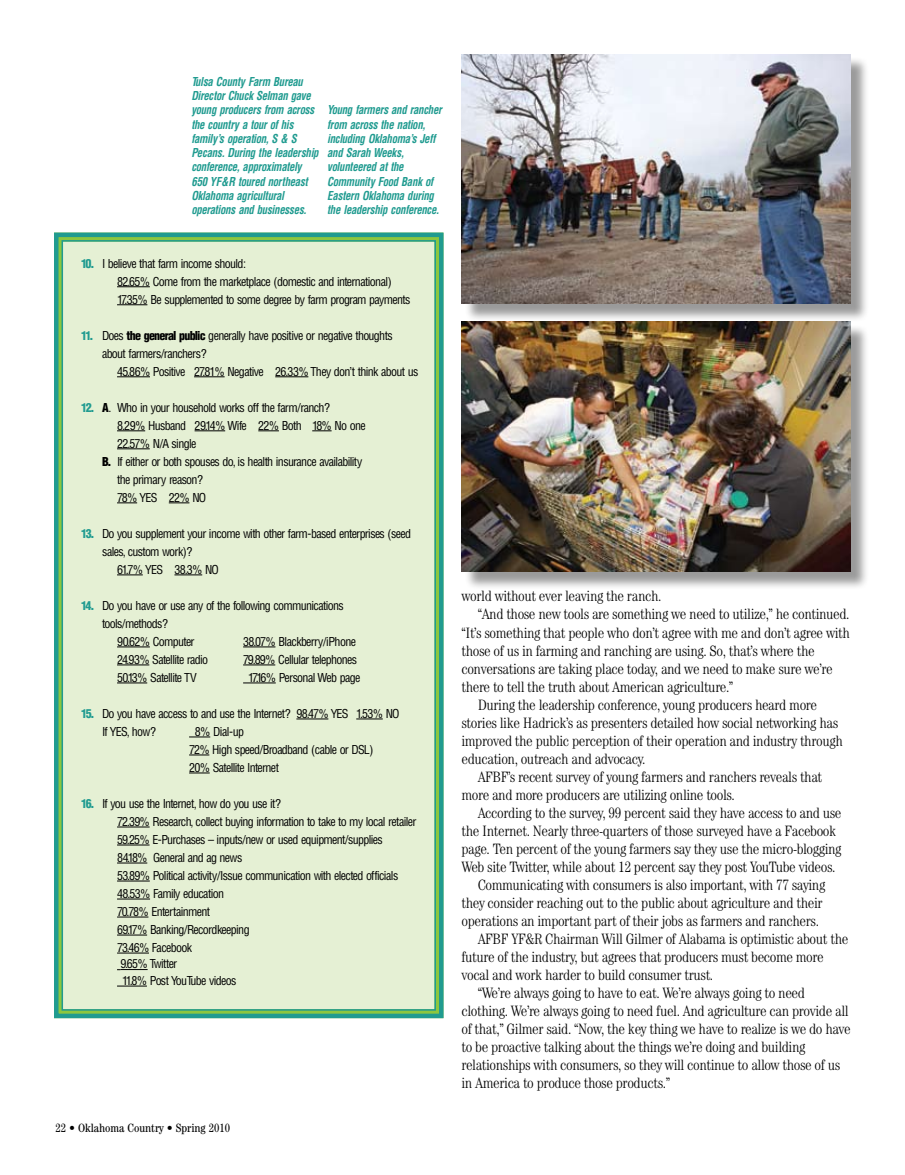
<style>
.page{position:relative;width:905px;height:1175px;background:#fff}
.page>*{position:absolute;margin:0;border:0;box-sizing:border-box;transform-origin:0 0}
.t1{font:300 condensed 15px "Century";letter-spacing:-.03em;color:#000}
.t2{font:condensed 12px/18px "Helvetica";letter-spacing:-.055em;color:#000}
.t3{font:italic 700 condensed 12px/14.2px "Helvetica";letter-spacing:-.03em;color:#209b90;scale:.9 1}
.t4{font:condensed 12px "Century";color:#000}
.s1{font-weight:900;color:#209b90}
.s2{font-weight:900}
</style>
<div class="page">
<div style="left:54px;top:232px;width:390px;height:787px;background:#e5f0d4"></div>
<div style="left:61px;top:240px;width:375px;height:770px;border:2px solid #209b90"></div>
<hr style="left:117px;top:286px;width:33px;height:1px;background:#000">
<hr style="left:117px;top:304px;width:30px;height:1px;background:#000">
<hr style="left:117px;top:376px;width:33px;height:1px;background:#000">
<hr style="left:194px;top:376px;width:30px;height:1px;background:#000">
<hr style="left:275px;top:376px;width:33px;height:1px;background:#000">
<svg style="left:117px;top:430px;width:28px;height:1px"></svg>
<hr style="left:194px;top:430px;width:31px;height:1px;background:#000">
<svg style="left:258px;top:430px;width:21px;height:1px"></svg>
<svg style="left:312px;top:430px;width:19px;height:1px"></svg>
<hr style="left:117px;top:448px;width:33px;height:1px;background:#000">
<svg style="left:117px;top:502px;width:20px;height:1px"></svg>
<svg style="left:169px;top:502px;width:20px;height:1px"></svg>
<svg style="left:117px;top:574px;width:26px;height:1px"></svg>
<svg style="left:174px;top:574px;width:28px;height:1px"></svg>
<hr style="left:117px;top:646px;width:33px;height:1px;background:#000">
<hr style="left:243px;top:646px;width:32px;height:1px;background:#000">
<hr style="left:117px;top:664px;width:32px;height:1px;background:#000">
<hr style="left:243px;top:664px;width:32px;height:1px;background:#000">
<hr style="left:117px;top:682px;width:30px;height:1px;background:#000">
<hr style="left:243px;top:682px;width:33px;height:1px;background:#000">
<hr style="left:296px;top:718px;width:32px;height:1px;background:#000">
<svg style="left:356px;top:718px;width:27px;height:1px"></svg>
<svg style="left:189px;top:736px;width:21px;height:1px"></svg>
<svg style="left:189px;top:754px;width:20px;height:1px"></svg>
<svg style="left:189px;top:772px;width:21px;height:1px"></svg>
<hr style="left:117px;top:826px;width:33px;height:1px;background:#000">
<hr style="left:117px;top:844px;width:33px;height:1px;background:#000">
<hr style="left:117px;top:862px;width:30px;height:1px;background:#000">
<hr style="left:117px;top:880px;width:33px;height:1px;background:#000">
<hr style="left:117px;top:898px;width:33px;height:1px;background:#000">
<hr style="left:117px;top:916px;width:31px;height:1px;background:#000">
<hr style="left:117px;top:934px;width:30px;height:1px;background:#000">
<hr style="left:117px;top:952px;width:32px;height:1px;background:#000">
<svg style="left:117px;top:969px;width:31px;height:1px"></svg>
<hr style="left:117px;top:985px;width:30px;height:1px;background:#000">
<div style="left:464px;top:56px;width:405px;height:266px;background:#000;opacity:.4"></div>
<img style="left:461px;top:54px;width:390px;height:250px">
<div style="left:464px;top:324px;width:405px;height:266px;background:#000;opacity:.4"></div>
<img style="left:461px;top:322px;width:389px;height:249px">
<p class="t3" style="left:191px;top:74px;width:143px">Tulsa County Farm Bureau<br>Director Chuck Selman gave young producers from across the country a tour of his family’s operation, S &amp; S<br>Pecans. During the leadership conference, approximately<br>650 YF&amp;R toured northeast<br>Oklahoma agricultural operations and businesses.</p>
<p class="t3" style="left:327px;top:103px;width:129px">Young farmers and rancher from across the nation, including Oklahoma’s Jeff and Sarah Weeks, volunteered at the<br>Community Food Bank of<br>Eastern Oklahoma during the leadership conference.</p>
<p class="t2" style="left:117px;top:254px;width:295px;text-indent:-36px"><span class="s1">10.</span> I believe that farm income should:<br>82.65% Come from the marketplace (domestic and international)<br>17.35% Be supplemented to some degree by farm program payments</p>
<p class="t2" style="left:102px;top:326px;width:292px;text-indent:-21px"><span class="s1">11.</span> Does <span class="s2">the general public</span> generally have positive or negative thoughts about farmers/ranchers?</p>
<p class="t2" style="left:117px;top:362px;width:303px">45.86% Positive 27.81% Negative 26.33% They don’t think about us</p>
<p class="t2" style="left:81px;top:398px;width:251px"><span class="s1">12.</span> <span class="s2">A</span>. Who in your household works off the farm/ranch?</p>
<p class="t2" style="left:117px;top:416px;width:250px">8.29% Husband 29.14% Wife 22% Both 18% No one</p>
<p class="t2" style="left:117px;top:434px;width:81px">22.57% N/A single</p>
<p class="t2" style="left:102px;top:452px;width:262px"><span class="s2">B.</span> If either or both spouses do, is health insurance availability</p>
<p class="t2" style="left:117px;top:470px;width:88px">the primary reason?</p>
<p class="t2" style="left:117px;top:488px;width:91px">78% YES 22% NO</p>
<p class="t2" style="left:81px;top:524px;width:331px"><span class="s1">13.</span> Do you supplement your income with other farm-based enterprises (seed</p>
<p class="t2" style="left:102px;top:542px;width:92px">sales, custom work)?</p>
<p class="t2" style="left:117px;top:560px;width:103px">61.7% YES 38.3% NO</p>
<p class="t2" style="left:81px;top:596px;width:264px"><span class="s1">14.</span> Do you have or use any of the following communications</p>
<p class="t2" style="left:102px;top:614px;width:68px">tools/methods?</p>
<p class="t2" style="left:117px;top:632px;width:79px">90.62% Computer</p>
<p class="t2" style="left:243px;top:632px;width:114px">38.07% Blackberry/iPhone</p>
<p class="t2" style="left:117px;top:650px;width:93px">24.93% Satellite radio</p>
<p class="t2" style="left:243px;top:650px;width:115px">79.89% Cellular telephones</p>
<p class="t2" style="left:117px;top:668px;width:81px">50.13% Satellite TV</p>
<p class="t2" style="left:248px;top:668px;width:114px">17.16% Personal Web page</p>
<p class="t2" style="left:102px;top:704px;width:299px;text-indent:-21px"><span class="s1">15.</span> Do you have access to and use the Internet? 98.47% YES 1.53% NO<br>If YES, how?</p>
<p class="t2" style="left:189px;top:722px;width:186px;text-indent:6px">8% Dial-up<br>72% High speed/Broadband (cable or DSL)<br>20% Satellite Internet</p>
<p class="t2" style="left:117px;top:794px;width:301px;text-indent:-36px"><span class="s1">16.</span> If you use the Internet, how do you use it?<br>72.39% Research, collect buying information to take to my local retailer 59.25% E-Purchases – inputs/new or used equipment/supplies 84.18% General and ag news<br>53.89% Political activity/Issue communication with elected officials 48.53% Family education<br>70.78% Entertainment<br>69.17% Banking/Recordkeeping<br>73.46% Facebook</p>
<p class="t2" style="left:120px;top:955px;width:117px;line-height:16.5px">9.65% Twitter<br>11.8% Post YouTube videos</p>
<p class="t4" style="left:56px;top:1120px;width:176px">22 • Oklahoma Country • Spring 2010</p>
<p class="t1" style="left:461px;top:587px;width:201px">world without ever leaving the ranch.</p>
<p class="t1" style="left:477px;top:605px;width:373px">“And those new tools are something we need to utilize,” he continued.</p>
<p class="t1" style="left:461px;top:623px;width:390px">“It’s something that people who don’t agree with me and don’t agree with</p>
<p class="t1" style="left:461px;top:641px;width:355px">those of us in farming and ranching are using. So, that’s where the</p>
<p class="t1" style="left:461px;top:659px;width:373px">conversations are taking place today, and we need to make sure we’re</p>
<p class="t1" style="left:461px;top:677px;width:273px">there to tell the truth about American agriculture.”</p>
<p class="t1" style="left:477px;top:695px;width:341px">During the leadership conference, young producers heard more</p>
<p class="t1" style="left:461px;top:713px;width:378px">stories like Hadrick’s as presenters detailed how social networking has</p>
<p class="t1" style="left:461px;top:731px;width:383px">improved the public perception of their operation and industry through</p>
<p class="t1" style="left:461px;top:749px;width:186px">education, outreach and advocacy.</p>
<p class="t1" style="left:477px;top:767px;width:346px">AFBF’s recent survey of young farmers and ranchers reveals that</p>
<p class="t1" style="left:461px;top:785px;width:275px">more and more producers are utilizing online tools.</p>
<p class="t1" style="left:477px;top:803px;width:365px">According to the survey, 99 percent said they have access to and use</p>
<p class="t1" style="left:461px;top:821px;width:376px">the Internet. Nearly three-quarters of those surveyed have a Facebook</p>
<p class="t1" style="left:461px;top:839px;width:381px">page. Ten percent of the young farmers say they use the micro-blogging</p>
<p class="t1" style="left:461px;top:857px;width:375px">Web site Twitter, while about 12 percent say they post YouTube videos.</p>
<p class="t1" style="left:477px;top:875px;width:349px">Communicating with consumers is also important, with 77 saying</p>
<p class="t1" style="left:461px;top:893px;width:363px">they consider reaching out to the public about agriculture and their</p>
<p class="t1" style="left:461px;top:911px;width:359px">operations an important part of their jobs as farmers and ranchers.</p>
<p class="t1" style="left:477px;top:929px;width:372px">AFBF YF&amp;R Chairman Will Gilmer of Alabama is optimistic about the</p>
<p class="t1" style="left:461px;top:947px;width:363px">future of the industry, but agrees that producers must become more</p>
<p class="t1" style="left:461px;top:965px;width:253px">vocal and work harder to build consumer trust.</p>
<p class="t1" style="left:477px;top:983px;width:329px">“We’re always going to have to eat. We’re always going to need</p>
<p class="t1" style="left:461px;top:1001px;width:388px">clothing. We’re always going to need fuel. And agriculture can provide all</p>
<p class="t1" style="left:461px;top:1019px;width:391px">of that,” Gilmer said. “Now, the key thing we have to realize is we do have</p>
<p class="t1" style="left:461px;top:1037px;width:345px">to be proactive talking about the things we’re doing and building</p>
<p class="t1" style="left:461px;top:1055px;width:380px">relationships with consumers, so they will continue to allow those of us</p>
<p class="t1" style="left:461px;top:1073px;width:210px">in America to produce those products.”</p>
</div>
